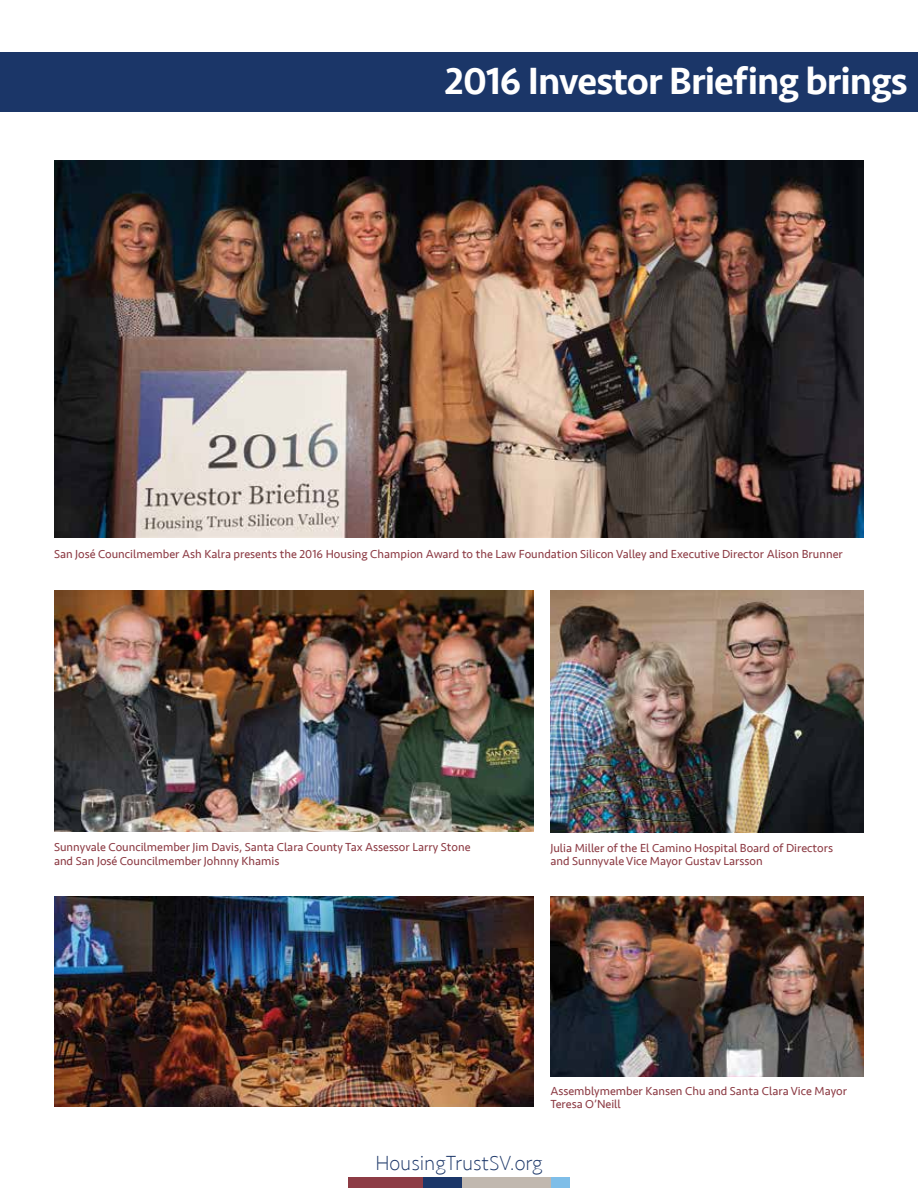
<style>
.page{position:relative;width:918px;height:1188px;background:#fff}
.page>*{position:absolute;margin:0;border:0;box-sizing:border-box;transform-origin:0 0}
.t1{font:500 39px "Seravek";letter-spacing:-.025em;color:#fff}
.t2{font:200 21px "Seravek";color:#1b3668}
.t3{font:12px/13.5px "Seravek";color:#8d3c45}
</style>
<div class="page">
<img style="left:550px;top:590px;width:314px;height:242px">
<img style="left:550px;top:896px;width:314px;height:180px">
<img style="left:54px;top:590px;width:479px;height:242px">
<img style="left:54px;top:161px;width:810px;height:377px">
<img style="left:54px;top:896px;width:479px;height:211px">
<div style="left:0;top:52px;width:918px;height:60px;background:#1b3668"></div>
<div style="left:481px;top:1177px;width:89px;height:11px;background:#7fbee8"></div>
<div style="left:348px;top:1177px;width:78px;height:11px;background:#8d3c45"></div>
<div style="left:423px;top:1177px;width:41px;height:11px;background:#1b3668"></div>
<div style="left:462px;top:1177px;width:89px;height:11px;background:#c1b8af"></div>
<h1 class="t1" style="left:445px;top:57px;width:464px">2016 Investor Briefing brings</h1>
<p class="t3" style="left:54px;top:547px;width:790px">San José Councilmember Ash Kalra presents the 2016 Housing Champion Award to the Law Foundation Silicon Valley and Executive Director Alison Brunner</p>
<p class="t3" style="left:54px;top:841px;width:418px">Sunnyvale Councilmember Jim Davis, Santa Clara County Tax Assessor Larry Stone and San José Councilmember Johnny Khamis</p>
<p class="t3" style="left:550px;top:841px;width:284px">Julia Miller of the El Camino Hospital Board of Directors and Sunnyvale Vice Mayor Gustav Larsson</p>
<p class="t3" style="left:550px;top:1084px;width:298px">Assemblymember Kansen Chu and Santa Clara Vice Mayor<br>Teresa O’Neill</p>
<h2 class="t2" style="left:375px;top:1151px;width:169px">HousingTrustSV.org</h2>
</div>
